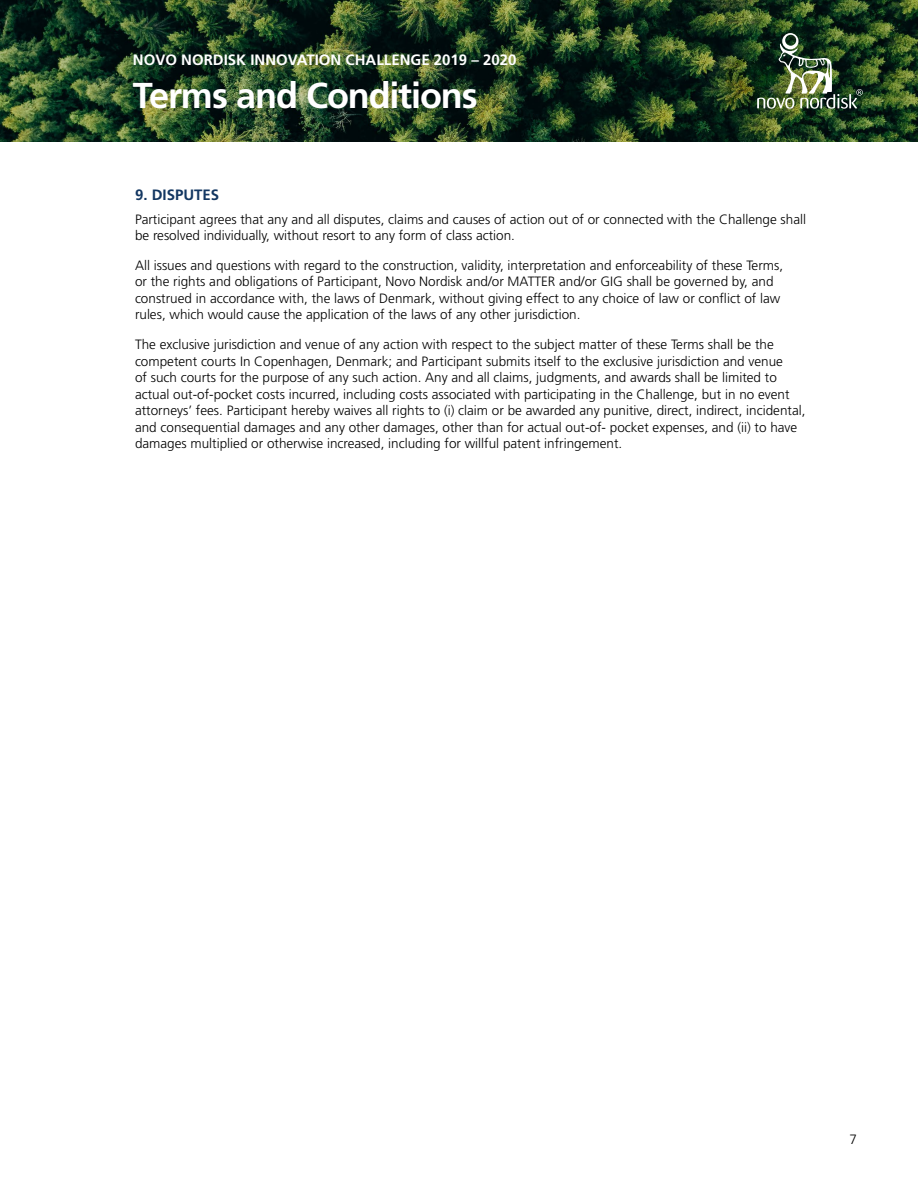
<style>
.page{position:relative;width:918px;height:1188px;background:#fff}
.page>*{position:absolute;margin:0;border:0;box-sizing:border-box;transform-origin:0 0}
.t1{font:700 36px "Frutiger";letter-spacing:-.03em;color:#fff}
.t2{font:700 15px "Frutiger";color:#fff}
.t3{font:700 15px "Frutiger";color:#133762}
.t4{font:300 13.5px/16.5px "Frutiger";color:#000}
</style>
<div class="page">
<img style="left:0;top:0;width:918px;height:142px">
<img style="left:757px;top:33px;width:106px;height:76px">
<p class="t2" style="left:133px;top:50px;width:385px">NOVO NORDISK INNOVATION CHALLENGE 2019 – 2020</p>
<h1 class="t1" style="left:133px;top:74px;width:347px">Terms and Conditions</h1>
<p class="t3" style="left:135px;top:186px;width:86px">9. DISPUTES</p>
<p class="t4" style="left:135px;top:211px;width:673px">Participant agrees that any and all disputes, claims and causes of action out of or connected with the Challenge shall be resolved individually, without resort to any form of class action.</p>
<p class="t4" style="left:135px;top:257px;width:650px">All issues and questions with regard to the construction, validity, interpretation and enforceability of these Terms, or the rights and obligations of Participant, Novo Nordisk and/or MATTER and/or GIG shall be governed by, and construed in accordance with, the laws of Denmark, without giving effect to any choice of law or conflict of law rules, which would cause the application of the laws of any other jurisdiction.</p>
<p class="t4" style="left:135px;top:337px;width:672px">The exclusive jurisdiction and venue of any action with respect to the subject matter of these Terms shall be the competent courts In Copenhagen, Denmark; and Participant submits itself to the exclusive jurisdiction and venue<br>of such courts for the purpose of any such action. Any and all claims, judgments, and awards shall be limited to actual out-of-pocket costs incurred, including costs associated with participating in the Challenge, but in no event attorneys’ fees. Participant hereby waives all rights to (i) claim or be awarded any punitive, direct, indirect, incidental, and consequential damages and any other damages, other than for actual out-of- pocket expenses, and (ii) to have damages multiplied or otherwise increased, including for willful patent infringement.</p>
<p class="t4" style="left:849px;top:1131px;width:9px">7</p>
</div>
